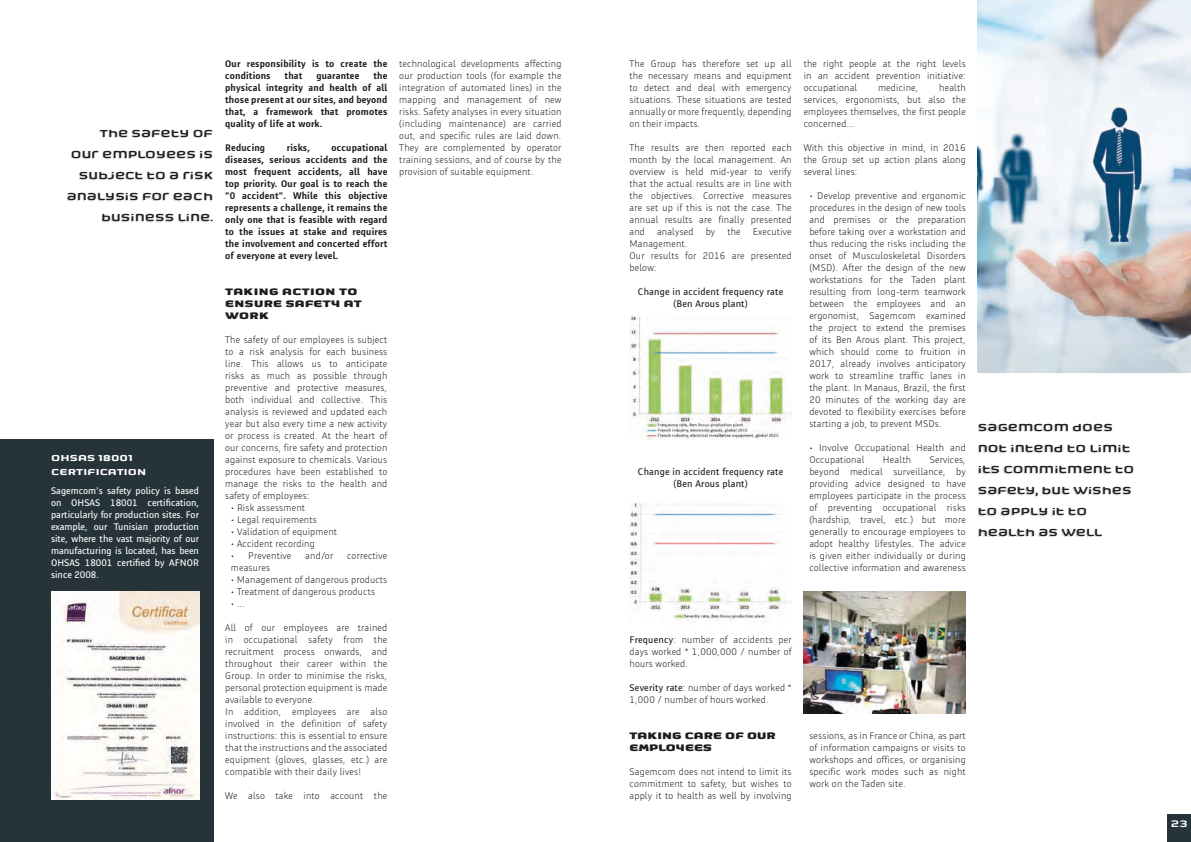
<style>
.page{position:relative;width:1191px;height:842px;background:#fff}
.page>*{position:absolute;margin:0;border:0;box-sizing:border-box;transform-origin:0 0}
.t1{font:13px/21px "Sagemcom Title";color:#1d1d1b}
.t2{font:900 12px/12px "Sagemcom Title";letter-spacing:.03em;color:#1d1d1b}
.t3{font:900 12px/12px "Sagemcom Title";letter-spacing:.01em;color:#1d1d1b}
.t4{font:12px "Sagemcom Title";color:#fff}
.t5{font:700 11px/13.2px "Sagemcom Title";letter-spacing:.01em;color:#fff}
.t6{font:300 10px/12px "Sagemcom Type";letter-spacing:.02em;color:#1d1d1b;text-align:justify}
.t7{font:700 10px/12px "Sagemcom Type";letter-spacing:.02em;color:#1d1d1b;text-align:justify}
.t8{font:10px/12px "Sagemcom Type";color:#fff;text-align:justify}
.t9{font:10px/12px "Sagemcom Type";letter-spacing:.02em;color:#1d1d1b;text-align:center}
.s1{font-weight:400}
</style>
<div class="page">
<div style="left:1167px;top:814px;width:24px;height:28px;background:#26343a"></div>
<div style="left:978px;top:424px;width:154px;height:113px;background:#1d1d1b;opacity:.15"></div>
<img style="left:977px;top:0;width:214px;height:372px">
<img style="left:629px;top:316px;width:162px;height:124px">
<img style="left:629px;top:503px;width:162px;height:121px">
<img style="left:804px;top:591px;width:161px;height:122px">
<div style="left:67px;top:131px;width:145px;height:91px;background:#1d1d1b;opacity:.15"></div>
<div style="left:0;top:439px;width:213px;height:403px;background:#26343a"></div>
<img style="left:51px;top:591px;width:148px;height:208px">
<h1 class="t1" style="left:67px;top:123px;width:148px;text-align:right">The safety of<br>our employees is subject to a risk analysis for each business line.</h1>
<p class="t5" style="left:51px;top:452px;width:97px">OHSAS 18001<br>CERTIFICATION</p>
<p class="t8" style="left:51px;top:485px;width:149px">Sagemcom's safety policy is based on OHSAS 18001 certification, particularly for production sites. For example, our Tunisian production site, where the vast majority of our manufacturing is located, has been OHSAS 18001 certified by AFNOR since 2008.</p>
<p class="t7" style="left:225px;top:58px;width:164px">Our responsibility is to create the conditions</p>
<p class="t7" style="left:225px;top:70px;width:164px;text-indent:148px">the physical integrity and health of all those present at our sites, and beyond that, a framework that promotes quality of life at work.</p>
<p class="t7" style="left:225px;top:142px;width:41px">Reducing</p>
<p class="t7" style="left:287px;top:142px;width:25px">risks,</p>
<p class="t7" style="left:284px;top:70px;width:19px">that</p>
<p class="t7" style="left:316px;top:70px;width:45px">guarantee</p>
<p class="t7" style="left:225px;top:142px;width:164px;text-indent:106px">occupational diseases, serious accidents and the most frequent accidents, all have top priority. Our goal is to reach the "0 accident". While this objective represents a challenge, it remains the only one that is feasible with regard to the issues at stake and requires the involvement and concerted effort of everyone at every level.</p>
<p class="t2" style="left:225px;top:286px;width:138px">TAKING ACTION TO<br>ENSURE SAFETY AT<br>WORK</p>
<p class="t6" style="left:225px;top:334px;width:164px">The safety of our employees is subject to a risk analysis for each business line. This allows us to anticipate risks as much as possible through preventive and protective measures, both individual and collective. This analysis is reviewed and updated each year but also every time a new activity or process is created. At the heart of our concerns, fire safety and protection against exposure to chemicals. Various procedures have been established to manage the risks to the health and safety of employees:</p>
<p class="t6" style="left:231px;top:502px;width:76px">• Risk assessment</p>
<p class="t6" style="left:231px;top:514px;width:87px">• Legal requirements</p>
<p class="t6" style="left:231px;top:526px;width:108px">• Validation of equipment</p>
<p class="t6" style="left:231px;top:538px;width:85px">• Accident recording</p>
<p class="t6" style="left:231px;top:550px;width:62px">• Preventive</p>
<p class="t6" style="left:305px;top:550px;width:29px">and/or</p>
<p class="t6" style="left:347px;top:550px;width:42px">corrective</p>
<p class="t6" style="left:231px;top:562px;width:41px">measures</p>
<p class="t6" style="left:231px;top:574px;width:158px">• Management of dangerous products</p>
<p class="t6" style="left:231px;top:586px;width:146px">• Treatment of dangerous products</p>
<p class="t6" style="left:231px;top:598px;width:15px">• …</p>
<p class="t6" style="left:225px;top:622px;width:164px;text-align:left">All of our employees are trained in occupational safety from the recruitment process onwards, and throughout their career within the Group. In order to minimise the risks, personal protection equipment is made available to everyone.<br>In addition, employees are also involved in the definition of safety instructions: this is essential to ensure that the instructions and the associated equipment (gloves, glasses, etc.) are compatible with their daily lives!</p>
<p class="t6" style="left:225px;top:790px;width:164px">We also take into account the</p>
<p class="t6" style="left:399px;top:58px;width:164px">technological developments affecting our production tools (for example the integration of automated lines) in the mapping and management of new risks. Safety analyses in every situation (including maintenance) are carried out, and specific rules are laid down.<br>They are complemented by operator training sessions, and of course by the provision of suitable equipment.</p>
<p class="t6" style="left:629px;top:58px;width:164px">The Group has therefore set up all the necessary means and equipment to detect and deal with emergency situations. These situations are tested annually or more frequently, depending on their impacts.</p>
<p class="t6" style="left:629px;top:142px;width:164px;text-align:left">The results are then reported each month by the local management. An overview is held mid-year to verify that the actual results are in line with the objectives. Corrective measures are set up if this is not the case. The annual results are finally presented and analysed by the Executive<br>Management.<br>Our results for 2016 are presented below:</p>
<p class="t9" style="left:638px;top:286px;width:147px">Change in accident frequency rate (Ben Arous plant)</p>
<p class="t9" style="left:638px;top:466px;width:147px">Change in accident frequency rate (Ben Arous plant)</p>
<p class="t6" style="left:803px;top:58px;width:164px">the right people at the right levels in an accident prevention initiative: occupational</p>
<p class="t6" style="left:803px;top:82px;width:164px;text-indent:135px">health services, ergonomists, but also the employees themselves, the first people concerned...</p>
<p class="t6" style="left:803px;top:142px;width:164px">With this objective in mind, in 2016 the Group set up action plans along several lines:</p>
<p class="t6" style="left:809px;top:190px;width:158px">• Develop preventive and ergonomic procedures in the design of new tools and premises or the preparation before taking over a workstation and thus reducing the risks including the onset of Musculoskeletal Disorders (MSD). After the design of the new workstations for the Taden plant resulting from long-term teamwork between the employees and an ergonomist, Sagemcom examined the project to extend the premises of its Ben Arous plant. This project, which should come to fruition in 2017, already involves anticipatory work to streamline traffic lanes in the plant. In Manaus, Brazil, the first 20 minutes of the working day are devoted to flexibility exercises before starting a job, to prevent MSDs.</p>
<p class="t6" style="left:809px;top:442px;width:158px">• Involve Occupational Health and<br>Occupational</p>
<p class="t6" style="left:878px;top:82px;width:42px">medicine,</p>
<p class="t6" style="left:883px;top:454px;width:30px">Health</p>
<p class="t6" style="left:809px;top:454px;width:158px;text-indent:120px">Services, beyond medical surveillance, by providing advice designed to have employees participate in the process of preventing occupational risks (hardship, travel, etc.) but more generally to encourage employees to adopt healthy lifestyles. The advice is given either individually or during collective information and awareness</p>
<p class="t6" style="left:629px;top:634px;width:164px"><span class="s1">Frequency</span>: number of accidents per days worked * 1,000,000 / number of hours worked.</p>
<p class="t6" style="left:629px;top:682px;width:164px"><span class="s1">Severity rate</span>: number of days worked *<br>1,000 / number of hours worked.</p>
<p class="t3" style="left:629px;top:730px;width:148px">TAKING CARE OF OUR<br>EMPLOYEES</p>
<p class="t6" style="left:629px;top:766px;width:164px">Sagemcom does not intend to limit its commitment to safety, but wishes to apply it to health as well by involving</p>
<p class="t6" style="left:809px;top:730px;width:158px">sessions, as in France or China, as part of information campaigns or visits to workshops and offices, or organising specific work modes such as night work on the Taden site.</p>
<h1 class="t1" style="left:977px;top:417px;width:158px">Sagemcom does not intend to limit its commitment to safety, but wishes to apply it to health as well</h1>
<p class="t4" style="left:1170px;top:818px;width:19px">23</p>
</div>
